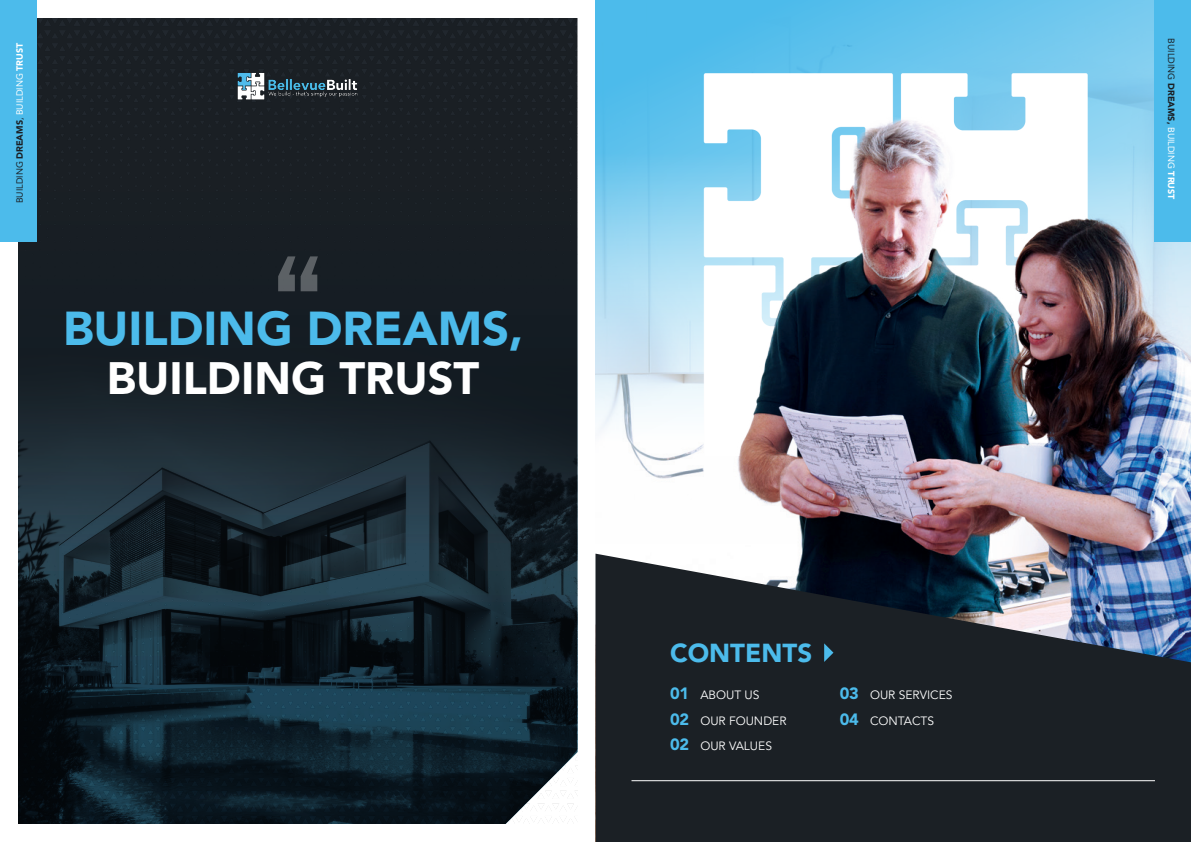
<style>
.page{position:relative;width:1191px;height:842px;background:#fff}
.page>*{position:absolute;margin:0;border:0;box-sizing:border-box;transform-origin:0 0}
.t1{font:700 151.7px "Bebas Neue Pro";color:#fff}
.t2{font:900 47.2px "Avenir";color:#4cbbeb}
.t3{font:900 45px "Avenir";color:#fff}
.t4{font:900 25.8px "Avenir";color:#4cbbeb}
.t5{font:900 16.3px "Avenir";color:#4cbbeb}
.t6{font:12px "Avenir";color:#fff}
.t7{font:9px "Avenir";color:#1b2025}
.s1{font-weight:900}
.s2{color:#fff}
.s3{font-weight:900;color:#fff}
</style>
<div class="page">
<div style="left:18px;top:292px;width:559px;height:22px;background:#161d24"></div>
<div style="left:18px;top:18px;width:559px;height:274px;background:#1a1f24"></div>
<img style="left:595px;top:0;width:560px;height:554px">
<img style="left:702px;top:72px;width:385px;height:45px">
<img style="left:626px;top:117px;width:565px;height:437px">
<img style="left:18px;top:314px;width:559px;height:510px">
<svg style="left:595px;top:554px;width:596px;height:288px;background:#283039"></svg>
<img style="left:236px;top:72px;width:124px;height:29px">
<hr style="left:631px;top:780px;width:524px;height:1px;background:#fff">
<svg style="left:824px;top:643px;width:9px;height:19px"></svg>
<div style="left:1155px;top:0;width:36px;height:242px;background:#4cbbeb"></div>
<div style="left:0;top:0;width:36px;height:242px;background:#4cbbeb"></div>
<p class="t7" style="left:13px;top:203px;width:162px;rotate:-90deg">BUILDING <span class="s1">DREAMS</span>, <span class="s2">BUILDING</span> <span class="s3">TRUST</span></p>
<p class="t7" style="left:1177px;top:38px;width:163px;rotate:90deg">BUILDING <span class="s1">DREAMS,</span> <span class="s2">BUILDING</span> <span class="s3">TRUST</span></p>
<h1 class="t1" style="left:271px;top:223px;width:54px">“</h1>
<p class="t2" style="left:63px;top:294px;width:462px">BUILDING DREAMS,</p>
<p class="t3" style="left:107px;top:345px;width:374px">BUILDING TRUST</p>
<p class="t4" style="left:670px;top:634px;width:144px">CONTENTS</p>
<p class="t5" style="left:670px;top:682px;width:21px">01</p>
<p class="t6" style="left:700px;top:686px;width:61px">ABOUT US</p>
<p class="t5" style="left:670px;top:707px;width:21px">02</p>
<p class="t6" style="left:700px;top:712px;width:88px">OUR FOUNDER</p>
<p class="t5" style="left:839px;top:707px;width:21px">04</p>
<p class="t6" style="left:870px;top:712px;width:66px">CONTACTS</p>
<p class="t5" style="left:839px;top:682px;width:21px">03</p>
<p class="t6" style="left:870px;top:686px;width:84px">OUR SERVICES</p>
<p class="t5" style="left:670px;top:732px;width:21px">02</p>
<p class="t6" style="left:700px;top:737px;width:73px">OUR VALUES</p>
</div>
